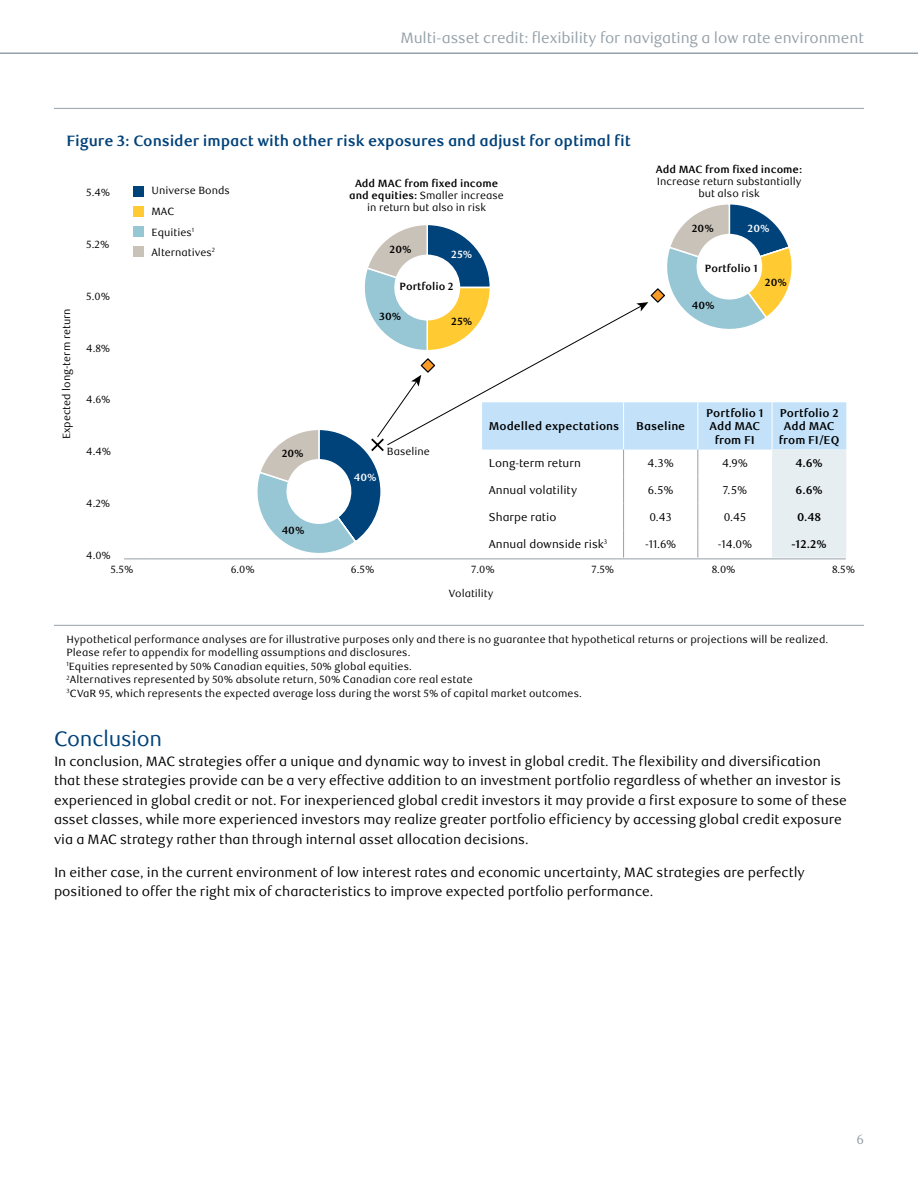
<style>
.page{position:relative;width:918px;height:1188px;background:#fff}
.page>*{position:absolute;margin:0;border:0;box-sizing:border-box;transform-origin:0 0}
.Secondary_Headline{font:21px "RBC Text";letter-spacing:-.02em;color:#00427a}
.Chart_Table_Title{font:700 15px "RBC Text";letter-spacing:-.005em;color:#00427a}
.t1{font:15px "RBC Text";letter-spacing:-.01em;color:#95a0a9}
.Body{font:13.5px/19.5px "RBC Text";color:#000}
.t2{font:13.5px "RBC Text";color:#95a0a9}
.t3{font:11.4px "RBC Text";color:#000}
.t4{font:700 11.4px/13.5px "RBC Text";color:#000;text-align:center}
.Chart_Table_footnote{font:10.5px/12px "RBC Text";letter-spacing:.005em;color:#000}
.t5{font:700 10.5px "RBC Text";color:#000}
.t6{font:700 10.5px "RBC Text";color:#fff}
.s1{font-weight:700}
</style>
<div class="page">
<hr style="left:0;top:52px;width:918px;height:2px;background:#95a0a9">
<hr style="left:54px;top:625px;width:810px;height:1px;background:#95a0a9">
<hr style="left:54px;top:108px;width:810px;height:1px;background:#95a0a9">
<hr style="left:124px;top:559px;width:722px;height:1px;background:#95a0a9">
<div style="left:133px;top:186px;width:11px;height:10px;background:#00427a"></div>
<div style="left:133px;top:206px;width:11px;height:11px;background:#ffca32"></div>
<div style="left:133px;top:226px;width:11px;height:11px;background:#97c6d5"></div>
<div style="left:133px;top:247px;width:11px;height:10px;background:#c9c2b8"></div>
<svg style="left:254px;top:204px;width:592px;height:356px"></svg>
<p class="t1" style="left:400px;top:29px;width:465px">Multi-asset credit: flexibility for navigating a low rate environment</p>
<p class="Chart_Table_Title" style="left:66px;top:132px;width:566px">Figure 3: Consider impact with other risk exposures and adjust for optimal fit</p>
<p class="Chart_Table_footnote" style="left:61px;top:439px;width:133px;rotate:-90deg">Expected long-term return</p>
<p class="Chart_Table_footnote" style="left:86px;top:187px;width:26px">5.4%</p>
<p class="Chart_Table_footnote" style="left:86px;top:239px;width:25px">5.2%</p>
<p class="Chart_Table_footnote" style="left:86px;top:291px;width:25px">5.0%</p>
<p class="Chart_Table_footnote" style="left:86px;top:343px;width:26px">4.8%</p>
<p class="Chart_Table_footnote" style="left:86px;top:394px;width:26px">4.6%</p>
<p class="Chart_Table_footnote" style="left:86px;top:446px;width:26px">4.4%</p>
<p class="Chart_Table_footnote" style="left:86px;top:498px;width:26px">4.2%</p>
<p class="Chart_Table_footnote" style="left:86px;top:550px;width:26px">4.0%</p>
<p class="Chart_Table_footnote" style="left:656px;top:164px;width:148px"><span class="s1">Add MAC from fixed income:<br></span>Increase return substantially</p>
<p class="Chart_Table_footnote" style="left:349px;top:178px;width:156px;text-align:center"><span class="s1">Add MAC from fixed income and equities:</span> Smaller increase in return but also in risk</p>
<p class="Chart_Table_footnote" style="left:151px;top:185px;width:80px">Universe Bonds</p>
<p class="Chart_Table_footnote" style="left:698px;top:188px;width:63px">but also risk</p>
<p class="Chart_Table_footnote" style="left:151px;top:201px;width:65px;line-height:20.4px">MAC<br>Equities<sup>1<br></sup>Alternatives<sup>2</sup></p>
<p class="t6" style="left:748px;top:223px;width:24px">20%</p>
<p class="t5" style="left:692px;top:223px;width:24px">20%</p>
<p class="t5" style="left:390px;top:243px;width:24px">20%</p>
<p class="t6" style="left:451px;top:248px;width:23px">25%</p>
<p class="t5" style="left:282px;top:448px;width:24px">20%</p>
<p class="t5" style="left:282px;top:524px;width:24px">40%</p>
<p class="t5" style="left:399px;top:280px;width:56px">Portfolio 2</p>
<p class="t5" style="left:379px;top:310px;width:24px">30%</p>
<p class="t5" style="left:451px;top:315px;width:23px">25%</p>
<p class="t5" style="left:705px;top:262px;width:55px">Portfolio 1</p>
<p class="t5" style="left:692px;top:299px;width:24px">40%</p>
<p class="t5" style="left:765px;top:276px;width:24px">20%</p>
<p class="t6" style="left:354px;top:471px;width:24px">40%</p>
<p class="Chart_Table_footnote" style="left:387px;top:446px;width:44px">Baseline</p>
<p class="t4" style="left:489px;top:420px;width:132px">Modelled expectations</p>
<p class="t4" style="left:636px;top:420px;width:51px">Baseline</p>
<p class="t4" style="left:706px;top:406px;width:59px">Portfolio 1<br>Add MAC from FI</p>
<p class="t4" style="left:779px;top:406px;width:62px">Portfolio 2<br>Add MAC from FI/EQ</p>
<p class="t3" style="left:489px;top:457px;width:94px">Long-term return</p>
<p class="t3" style="left:647px;top:457px;width:28px">4.3%</p>
<p class="t3" style="left:722px;top:457px;width:28px">4.9%</p>
<p class="t4" style="left:796px;top:457px;width:29px">4.6%</p>
<p class="t3" style="left:489px;top:484px;width:90px">Annual volatility</p>
<p class="t3" style="left:648px;top:484px;width:27px">6.5%</p>
<p class="t3" style="left:723px;top:484px;width:26px">7.5%</p>
<p class="t4" style="left:796px;top:484px;width:29px">6.6%</p>
<p class="t3" style="left:489px;top:511px;width:69px">Sharpe ratio</p>
<p class="t3" style="left:650px;top:511px;width:24px">0.43</p>
<p class="t3" style="left:724px;top:511px;width:24px">0.45</p>
<p class="t4" style="left:797px;top:511px;width:26px">0.48</p>
<p class="t3" style="left:489px;top:538px;width:120px">Annual downside risk<sup>3</sup></p>
<p class="t3" style="left:645px;top:538px;width:33px">-11.6%</p>
<p class="t3" style="left:718px;top:538px;width:36px">-14.0%</p>
<p class="t4" style="left:791px;top:538px;width:37px">-12.2%</p>
<p class="Chart_Table_footnote" style="left:110px;top:564px;width:25px">5.5%</p>
<p class="Chart_Table_footnote" style="left:231px;top:564px;width:26px">6.0%</p>
<p class="Chart_Table_footnote" style="left:351px;top:564px;width:25px">6.5%</p>
<p class="Chart_Table_footnote" style="left:471px;top:564px;width:25px">7.0%</p>
<p class="Chart_Table_footnote" style="left:591px;top:564px;width:24px">7.5%</p>
<p class="Chart_Table_footnote" style="left:712px;top:564px;width:25px">8.0%</p>
<p class="Chart_Table_footnote" style="left:832px;top:564px;width:25px">8.5%</p>
<p class="Chart_Table_footnote" style="left:449px;top:588px;width:46px">Volatility</p>
<p class="Chart_Table_footnote" style="left:66px;top:633px;width:763px;line-height:13.5px">Hypothetical performance analyses are for illustrative purposes only and there is no guarantee that hypothetical returns or projections will be realized.<br>Please refer to appendix for modelling assumptions and disclosures.</p>
<p class="Chart_Table_footnote" style="left:66px;top:660px;width:347px"><sup>1</sup>Equities represented by 50% Canadian equities, 50% global equities.</p>
<p class="Chart_Table_footnote" style="left:66px;top:674px;width:408px"><sup>2</sup>Alternatives represented by 50% absolute return, 50% Canadian core real estate</p>
<p class="Chart_Table_footnote" style="left:66px;top:687px;width:517px"><sup>3</sup>CVaR 95, which represents the expected average loss during the worst 5% of capital market outcomes.</p>
<p class="Secondary_Headline" style="left:54px;top:727px;width:110px">Conclusion</p>
<p class="Body" style="left:54px;top:751px;width:795px">In conclusion, MAC strategies offer a unique and dynamic way to invest in global credit. The flexibility and diversification that these strategies provide can be a very effective addition to an investment portfolio regardless of whether an investor is experienced in global credit or not. For inexperienced global credit investors it may provide a first exposure to some of these asset classes, while more experienced investors may realize greater portfolio efficiency by accessing global credit exposure via a MAC strategy rather than through internal asset allocation decisions.</p>
<p class="Body" style="left:54px;top:862px;width:752px">In either case, in the current environment of low interest rates and economic uncertainty, MAC strategies are perfectly positioned to offer the right mix of characteristics to improve expected portfolio performance.</p>
<p class="t2" style="left:856px;top:1131px;width:9px">6</p>
</div>
